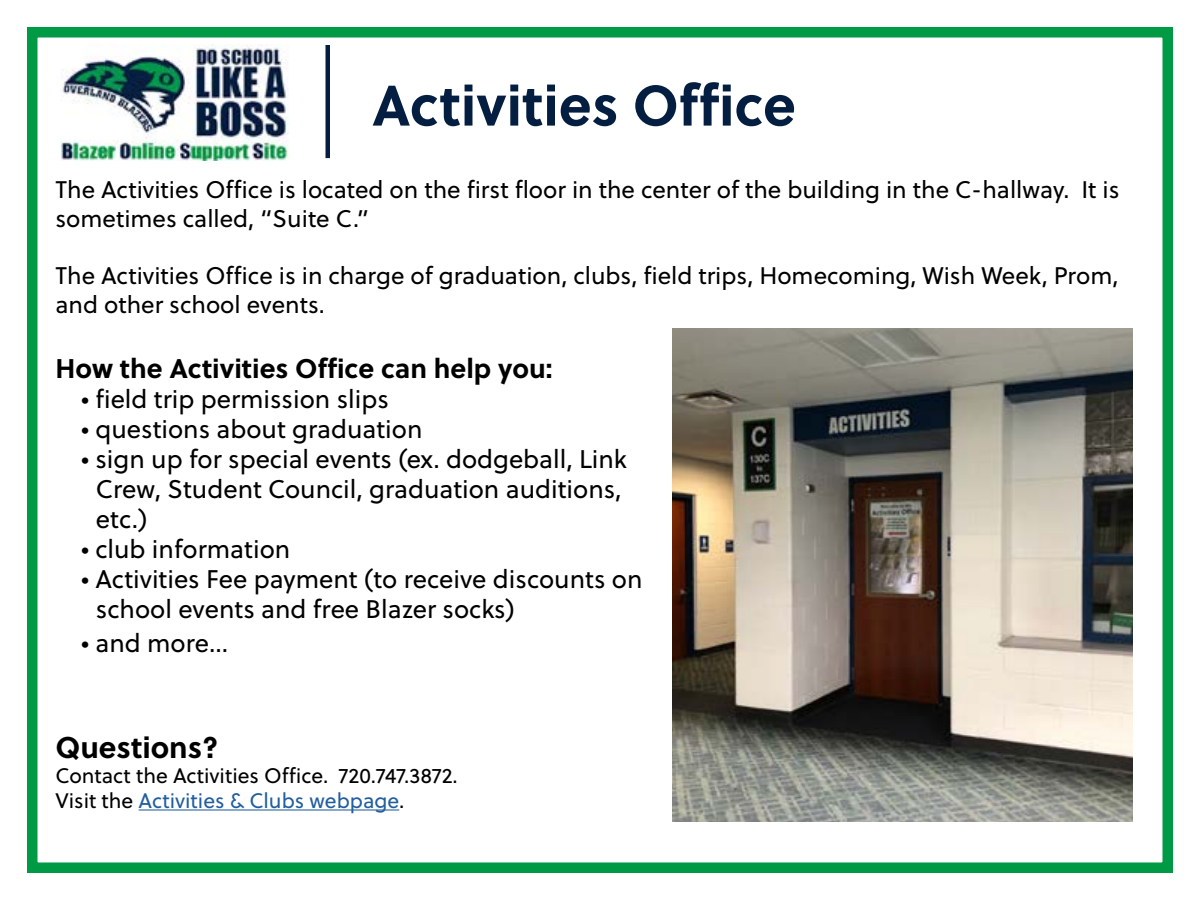
<style>
.page{position:relative;width:1200px;height:900px;background:#fff}
.page>*{position:absolute;margin:0;border:0;box-sizing:border-box;transform-origin:0 0}
.t1{font:700 57px "Soleil";color:#041e41}
.t2{font:700 30px "Soleil";color:#000}
.t3{font:700 27px "Soleil";color:#000}
.t4{font:25.5px/30px "Soleil";color:#000}
.t5{font:24px/28.8px "Soleil";color:#000}
.t6{font:21px/25.2px "Soleil";color:#000}
.s1{color:#215e9e}
</style>
<div class="page">
<div style="left:27px;top:27px;width:1146px;height:846px;border:10px solid #094"></div>
<img style="left:60px;top:45px;width:229px;height:116px">
<hr style="left:326px;top:45px;width:4px;height:113px;background:#041e41">
<hr style="left:139px;top:809px;width:260px;height:2px;background:#215e9e">
<img style="left:672px;top:328px;width:461px;height:493px">
<h1 class="t1" style="left:372px;top:61px;width:425px">Activities Office</h1>
<p class="t5" style="left:56px;top:175px;width:1066px">The Activities Office is located on the first floor in the center of the building in the C-hallway. It is sometimes called, “Suite C.”</p>
<p class="t5" style="left:56px;top:261px;width:1065px">The Activities Office is in charge of graduation, clubs, field trips, Homecoming, Wish Week, Prom, and other school events.</p>
<p class="t3" style="left:56px;top:348px;width:498px">How the Activities Office can help you:</p>
<p class="t4" style="left:81px;top:383px;width:309px">• field trip permission slips</p>
<p class="t4" style="left:81px;top:413px;width:343px">• questions about graduation</p>
<p class="t4" style="left:96px;top:443px;width:533px;text-indent:-15px">• sign up for special events (ex. dodgeball, Link<br>Crew, Student Council, graduation auditions, etc.)</p>
<p class="t4" style="left:81px;top:533px;width:211px">• club information</p>
<p class="t4" style="left:96px;top:563px;width:548px;text-indent:-15px">• Activities Fee payment (to receive discounts on school events and free Blazer socks)</p>
<p class="t4" style="left:81px;top:628px;width:149px">• and more...</p>
<p class="t2" style="left:56px;top:724px;width:165px">Questions?</p>
<p class="t6" style="left:56px;top:762px;width:404px">Contact the Activities Office. 720.747.3872.<br>Visit the <span class="s1">Activities &amp; Clubs webpage</span>.</p>
</div>
